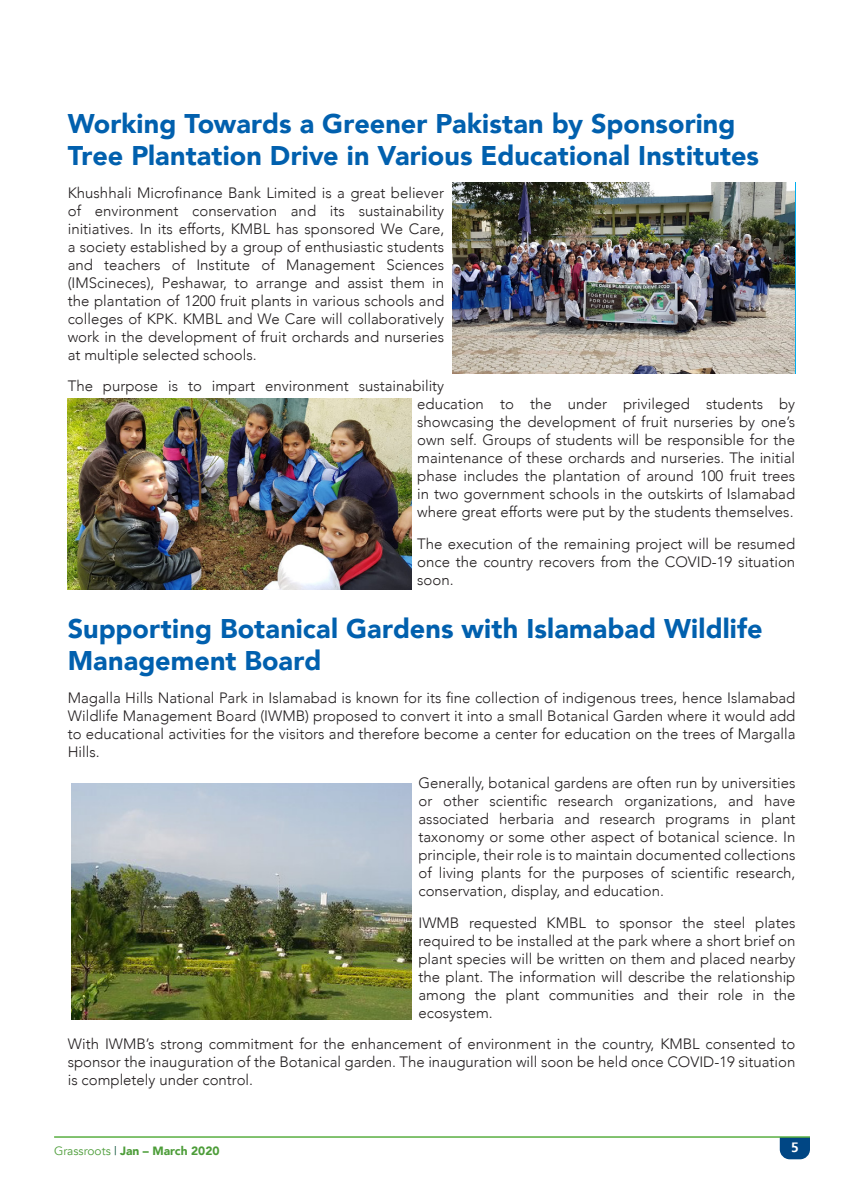
<style>
.page{position:relative;width:864px;height:1188px;background:#fff}
.page>*{position:absolute;margin:0;border:0;box-sizing:border-box;transform-origin:0 0}
.Bodyy{font:900 27px/32.4px "Avenir";letter-spacing:.005em;color:#0160ae}
.Bodyy-2{font:300 15px/18px "Avenir";color:#231f20;text-align:justify}
.t1{font:700 13.5px "Frutiger 65";color:#fff}
.t2{font:900 12px "Avenir";color:#4d9d39}
.s1{font-weight:400}
.s2{font-weight:400;color:#084e33}
</style>
<div class="page">
<svg style="left:780px;top:1138px;width:30px;height:21px"></svg>
<hr style="left:54px;top:1136px;width:756px;height:2px;background:#59af41">
<img style="left:452px;top:183px;width:343px;height:191px">
<img style="left:71px;top:783px;width:341px;height:237px">
<img style="left:68px;top:399px;width:343px;height:191px">
<p class="Bodyy" style="left:68px;top:107px;width:693px">Working Towards a Greener Pakistan by Sponsoring<br>Tree Plantation Drive in Various Educational Institutes</p>
<p class="Bodyy-2" style="left:68px;top:183px;width:378px">Khushhali Microfinance Bank Limited is a great believer of environment conservation and its sustainability initiatives. In its efforts, KMBL has sponsored We Care, a society established by a group of enthusiastic students and teachers of Institute of Management Sciences (IMScineces), Peshawar, to arrange and assist them in the plantation of 1200 fruit plants in various schools and colleges of KPK. KMBL and We Care will collaboratively work in the development of fruit orchards and nurseries at multiple selected schools.</p>
<p class="Bodyy-2" style="left:417px;top:377px;width:380px;text-align:left;text-indent:-350px">The purpose is to impart environment sustainability<br>education to the under privileged students by showcasing the development of fruit nurseries by one’s own self. Groups of students will be responsible for the maintenance of these orchards and nurseries. The initial phase includes the plantation of around 100 fruit trees in two government schools in the outskirts of Islamabad where great efforts were put by the students themselves.</p>
<p class="Bodyy-2" style="left:417px;top:534px;width:380px">The execution of the remaining project will be resumed once the country recovers from the COVID-19 situation soon.</p>
<p class="Bodyy" style="left:68px;top:612px;width:696px">Supporting Botanical Gardens with Islamabad Wildlife<br>Management Board</p>
<p class="Bodyy-2" style="left:68px;top:688px;width:729px">Magalla Hills National Park in Islamabad is known for its fine collection of indigenous trees, hence Islamabad Wildlife Management Board (IWMB) proposed to convert it into a small Botanical Garden where it would add to educational activities for the visitors and therefore become a center for education on the trees of Margalla Hills.</p>
<p class="Bodyy-2" style="left:418px;top:774px;width:378px">Generally, botanical gardens are often run by universities or other scientific research organizations, and have associated herbaria and research programs in plant taxonomy or some other aspect of botanical science. In principle, their role is to maintain documented collections of living plants for the purposes of scientific research, conservation, display, and education.</p>
<p class="Bodyy-2" style="left:418px;top:913px;width:378px">IWMB requested KMBL to sponsor the steel plates required to be installed at the park where a short brief on plant species will be written on them and placed nearby the plant. The information will describe the relationship among the plant communities and their role in the ecosystem.</p>
<p class="Bodyy-2" style="left:68px;top:1035px;width:729px">With IWMB’s strong commitment for the enhancement of environment in the country, KMBL consented to sponsor the inauguration of the Botanical garden. The inauguration will soon be held once COVID-19 situation is completely under control.</p>
<p class="t2" style="left:54px;top:1141px;width:167px"><span class="s1">Grassroots</span> <span class="s2">|</span> Jan – March 2020</p>
<p class="t1" style="left:791px;top:1140px;width:9px">5</p>
</div>
